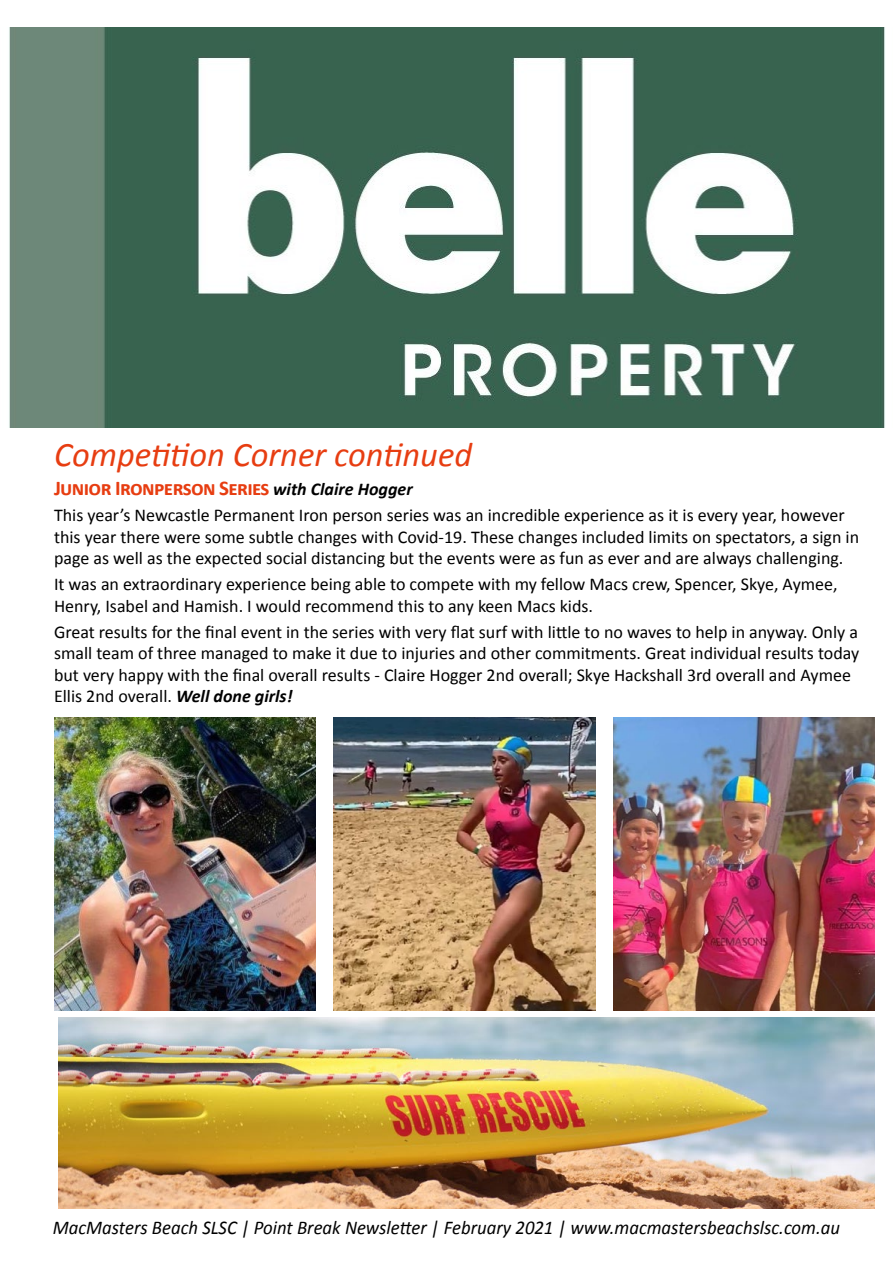
<style>
.page{position:relative;width:893px;height:1263px;background:#fff}
.page>*{position:absolute;margin:0;border:0;box-sizing:border-box;transform-origin:0 0}
.t1{font:italic 34.5px "Calibri";color:#e73d11}
.t2{font:700 21px "Calibri";letter-spacing:-.03em;color:#e73d11}
.t3{font:italic 19.5px "Calibri";color:#000;scale:.96 1}
.t4{font:18px/21.6px "Calibri";color:#000}
.s1{font-style:italic;font-size:18px;color:#000}
.s2{font-weight:700;font-style:italic}
</style>
<div class="page">
<img style="left:54px;top:717px;width:262px;height:293px">
<img style="left:334px;top:717px;width:261px;height:293px">
<img style="left:613px;top:717px;width:262px;height:293px">
<img style="left:9px;top:28px;width:876px;height:399px">
<img style="left:58px;top:1017px;width:817px;height:192px">
<h1 class="t1" style="left:54px;top:431px;width:420px">Competition Corner continued</h1>
<p class="t2" style="left:54px;top:475px;width:360px">Junior Ironperson Series <span class="s1">with Claire Hogger</span></p>
<p class="t4" style="left:54px;top:504px;width:807px">This year’s Newcastle Permanent Iron person series was an incredible experience as it is every year, however this year there were some subtle changes with Covid-19. These changes included limits on spectators, a sign in page as well as the expected social distancing but the events were as fun as ever and are always challenging.</p>
<p class="t4" style="left:54px;top:573px;width:785px">It was an extraordinary experience being able to compete with my fellow Macs crew, Spencer, Skye, Aymee,<br>Henry, Isabel and Hamish. I would recommend this to any keen Macs kids.</p>
<p class="t4" style="left:54px;top:621px;width:807px">Great results for the final event in the series with very flat surf with little to no waves to help in anyway. Only a small team of three managed to make it due to injuries and other commitments. Great individual results today but very happy with the final overall results - Claire Hogger 2nd overall; Skye Hackshall 3rd overall and Aymee Ellis 2nd overall. <span class="s2">Well done girls!</span></p>
<p class="t3" style="left:53px;top:1214px;width:821px">MacMasters Beach SLSC | Point Break Newsletter | February 2021 | www.macmastersbeachslsc.com.au</p>
</div>
